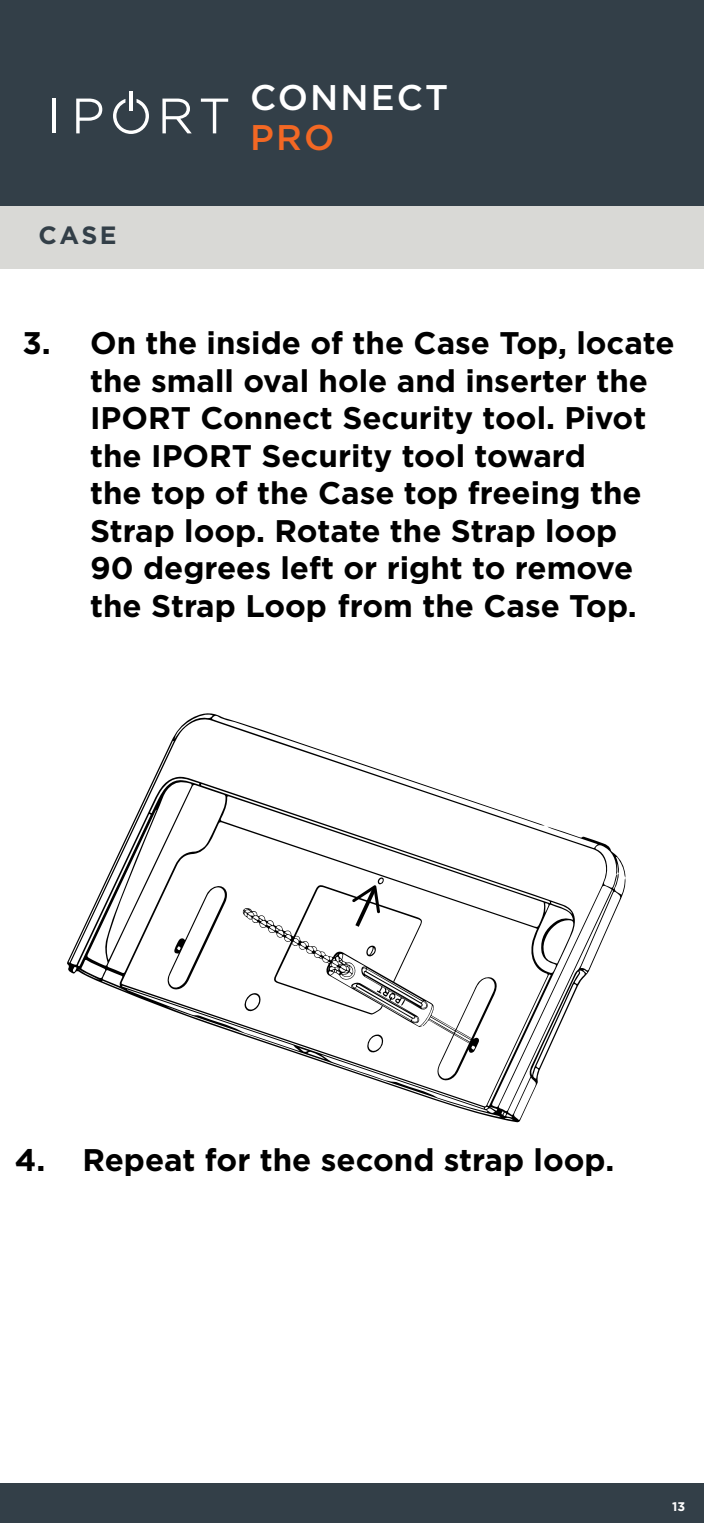
<style>
.page{position:relative;width:704px;height:1523px;background:#fff}
.page>*{position:absolute;margin:0;border:0;box-sizing:border-box;transform-origin:0 0}
.t1{font:500 35.62px "Gotham";letter-spacing:.055em;color:#fff}
.t2{font:500 35.62px "Gotham";color:#f36824}
.t3{font:700 31.25px/37.5px "Gotham";color:#000}
.t4{font:700 25px "Gotham";color:#333f48}
.t5{font:700 12.5px "Gotham";color:#fff}
</style>
<div class="page">
<div style="left:0;top:0;width:703px;height:236px;background:#333f48"></div>
<div style="left:0;top:1483px;width:703px;height:39px;background:#333f48"></div>
<hr style="left:52px;top:99px;width:3px;height:34px;background:#fff">
<svg style="left:76px;top:99px;width:26px;height:34px"></svg>
<svg style="left:162px;top:99px;width:29px;height:34px"></svg>
<svg style="left:201px;top:99px;width:27px;height:34px"></svg>
<hr style="left:129px;top:91px;width:4px;height:20px;background:#fff">
<svg style="left:113px;top:99px;width:36px;height:35px"></svg>
<div style="left:0;top:206px;width:703px;height:62px;background:#d9d9d6"></div>
<svg style="left:67px;top:713px;width:558px;height:409px"></svg>
<svg style="left:167px;top:885px;width:60px;height:106px"></svg>
<svg style="left:242px;top:877px;width:255px;height:205px"></svg>
<p class="t4" style="left:38px;top:221px;width:80px">CASE</p>
<p class="t1" style="left:250px;top:77px;width:199px">CONNECT</p>
<p class="t2" style="left:250px;top:117px;width:85px">PRO</p>
<p class="t3" style="left:90px;top:323px;width:585px;text-indent:-68px">3. On the inside of the Case Top, locate the small oval hole and inserter the IPORT Connect Security tool. Pivot the IPORT Security tool toward<br>the top of the Case top freeing the Strap loop. Rotate the Strap loop<br>90 degrees left or right to remove the Strap Loop from the Case Top.</p>
<p class="t3" style="left:15px;top:1140px;width:600px">4. Repeat for the second strap loop.</p>
<p class="t5" style="left:671px;top:1498px;width:15px">13</p>
</div>
